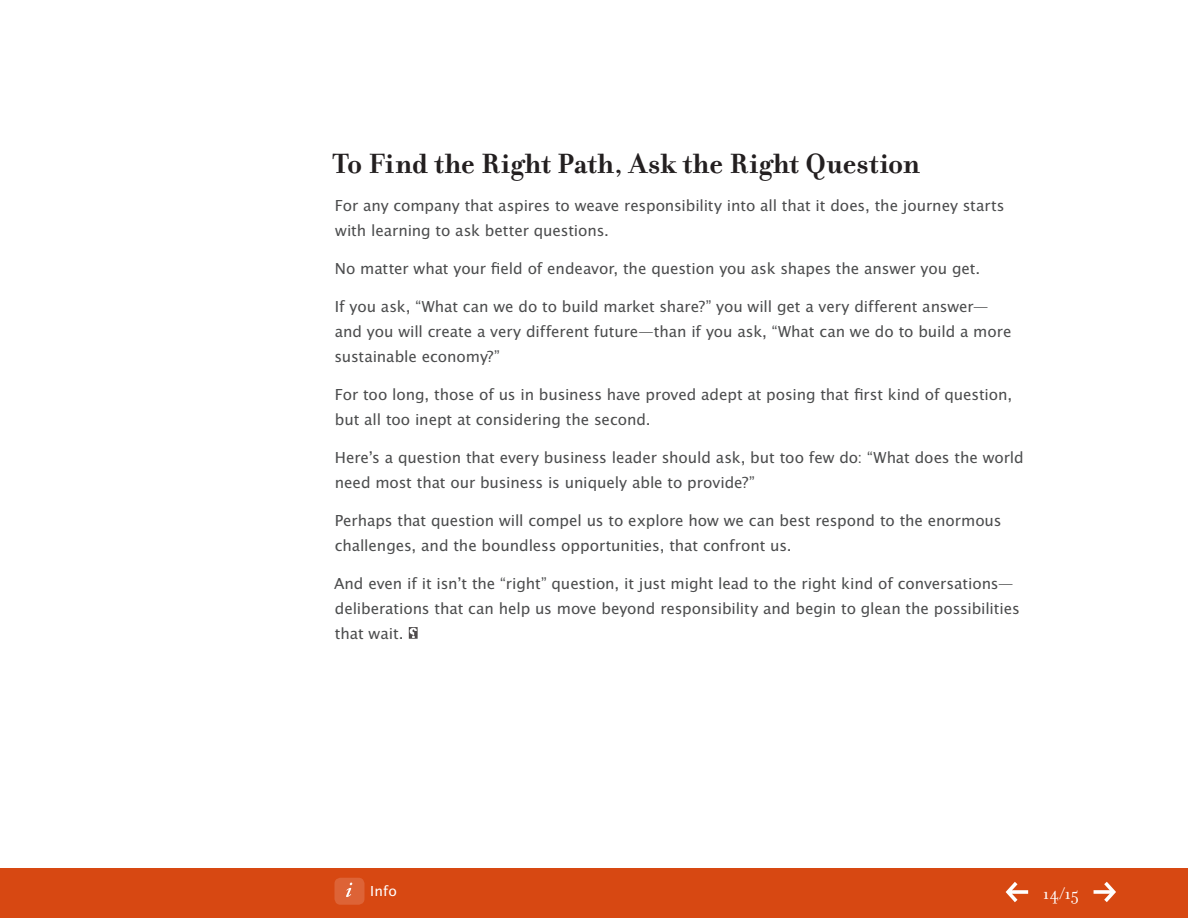
<style>
.page{position:relative;width:1188px;height:918px;background:#fff}
.page>*{position:absolute;margin:0;border:0;box-sizing:border-box;transform-origin:0 0}
.t1{font:700 30px "Filosofia OT";letter-spacing:.015em;color:#231f20}
.t2{font:18px "Filosofia OT";color:#fff}
.t3{font:16.5px/24.8px "Lucida Sans EFOP";letter-spacing:-.005em;color:#4b4c4d}
.t4{font:15px "Lucida Sans EFOP";color:#fff}
</style>
<div class="page">
<div style="left:0;top:869px;width:1188px;height:49px;background:#d74812"></div>
<div style="left:334px;top:878px;width:30px;height:27px;background:#dd6336;border-radius:6px"></div>
<svg style="left:346px;top:883px;width:6px;height:14px"></svg>
<svg style="left:1006px;top:882px;width:22px;height:20px"></svg>
<svg style="left:1094px;top:882px;width:22px;height:20px"></svg>
<svg style="left:409px;top:627px;width:9px;height:12px"></svg>
<h1 class="t1" style="left:333px;top:147px;width:589px">To Find the Right Path, Ask the Right Question</h1>
<p class="t3" style="left:335px;top:194px;width:671px">For any company that aspires to weave responsibility into all that it does, the journey starts with learning to ask better questions.</p>
<p class="t3" style="left:335px;top:257px;width:647px">No matter what your field of endeavor, the question you ask shapes the answer you get.</p>
<p class="t3" style="left:335px;top:295px;width:678px">If you ask, “What can we do to build market share?” you will get a very different answer— and you will create a very different future—than if you ask, “What can we do to build a more sustainable economy?”</p>
<p class="t3" style="left:335px;top:383px;width:679px">For too long, those of us in business have proved adept at posing that first kind of question, but all too inept at considering the second.</p>
<p class="t3" style="left:335px;top:446px;width:691px">Here’s a question that every business leader should ask, but too few do: “What does the world need most that our business is uniquely able to provide?”</p>
<p class="t3" style="left:335px;top:509px;width:668px">Perhaps that question will compel us to explore how we can best respond to the enormous challenges, and the boundless opportunities, that confront us.</p>
<p class="t3" style="left:334px;top:572px;width:687px">And even if it isn’t the “right” question, it just might lead to the right kind of conversations— deliberations that can help us move beyond responsibility and begin to glean the possibilities that wait.</p>
<p class="t4" style="left:370px;top:883px;width:28px">Info</p>
<p class="t2" style="left:1043px;top:884px;width:37px">14/15</p>
</div>
